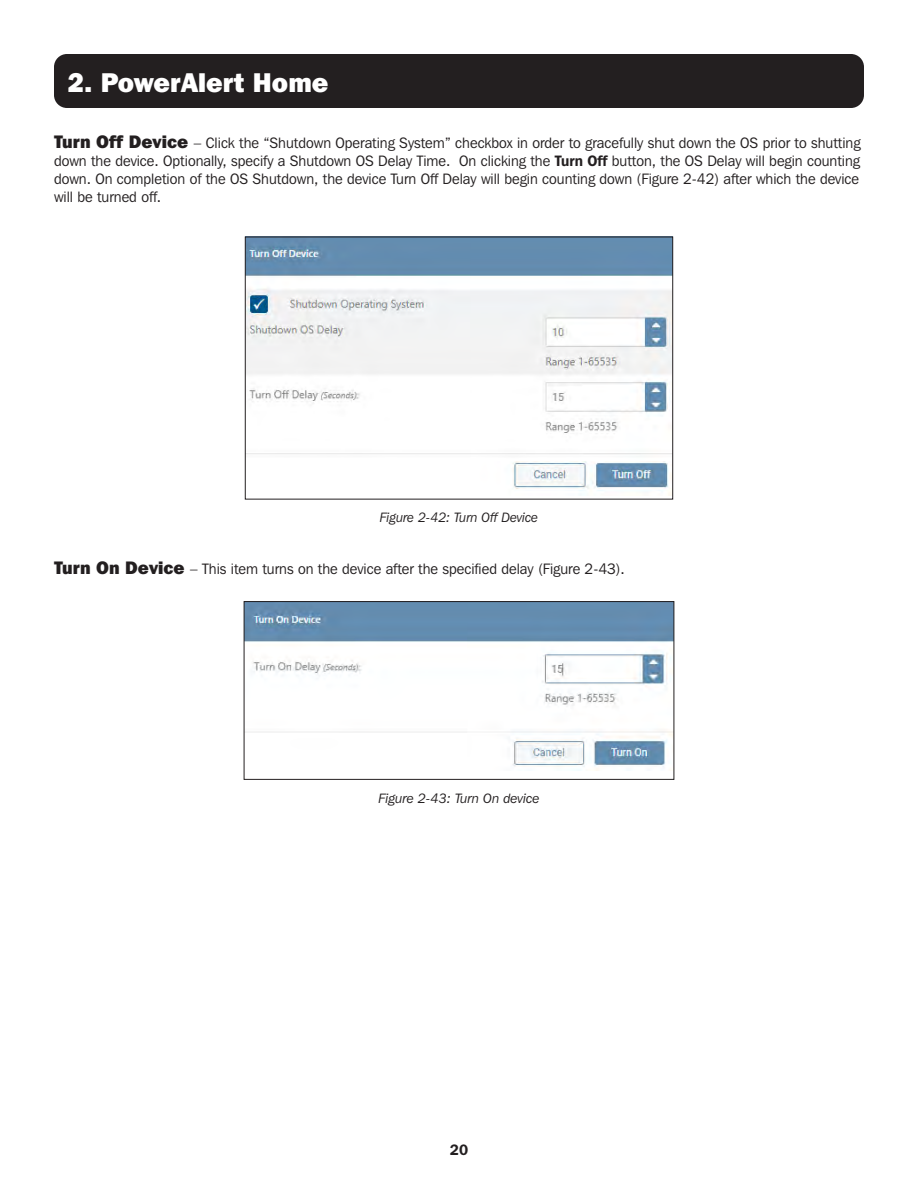
<style>
.page{position:relative;width:918px;height:1188px;background:#fff}
.page>*{position:absolute;margin:0;border:0;box-sizing:border-box;transform-origin:0 0}
.t1{font:800 27px "Franklin Gothic IT Cby BT";color:#fff}
.t2{font:15px/18px "Franklin Gothic IT Cby BT";color:#231f20;text-align:justify}
.t3{font:600 15px "Franklin Gothic IT Cby BT";color:#231f20}
.t4{font:italic 13.5px "Franklin Gothic IT Cby BT";color:#231f20}
.s1{font-weight:800;font-size:18px}
.s2{font-weight:600}
</style>
<div class="page">
<div style="left:54px;top:54px;width:810px;height:54px;background:#231f20;border-radius:13px"></div>
<img style="left:247px;top:239px;width:424px;height:256px">
<div style="left:245px;top:237px;width:428px;height:263px;border:1px solid #231f20"></div>
<img style="left:246px;top:603px;width:426px;height:168px">
<div style="left:244px;top:601px;width:430px;height:179px;border:1px solid #231f20"></div>
<p class="t1" style="left:68px;top:65px;width:262px">2. PowerAlert Home</p>
<p class="t2" style="left:54px;top:134px;width:808px"><span class="s1">Turn Off Device</span> – Click the “Shutdown Operating System” checkbox in order to gracefully shut down the OS prior to shutting down the device. Optionally, specify a Shutdown OS Delay Time. On clicking the <span class="s2">Turn Off</span> button, the OS Delay will begin counting down. On completion of the OS Shutdown, the device Turn Off Delay will begin counting down (Figure 2-42) after which the device will be turned off.</p>
<p class="t4" style="left:380px;top:509px;width:160px">Figure 2-42: Turn Off Device</p>
<p class="t2" style="left:54px;top:559px;width:572px"><span class="s1">Turn On Device</span> – This item turns on the device after the specified delay (Figure 2-43).</p>
<p class="t4" style="left:378px;top:790px;width:163px">Figure 2-43: Turn On device</p>
<p class="t3" style="left:450px;top:1140px;width:20px">20</p>
</div>
